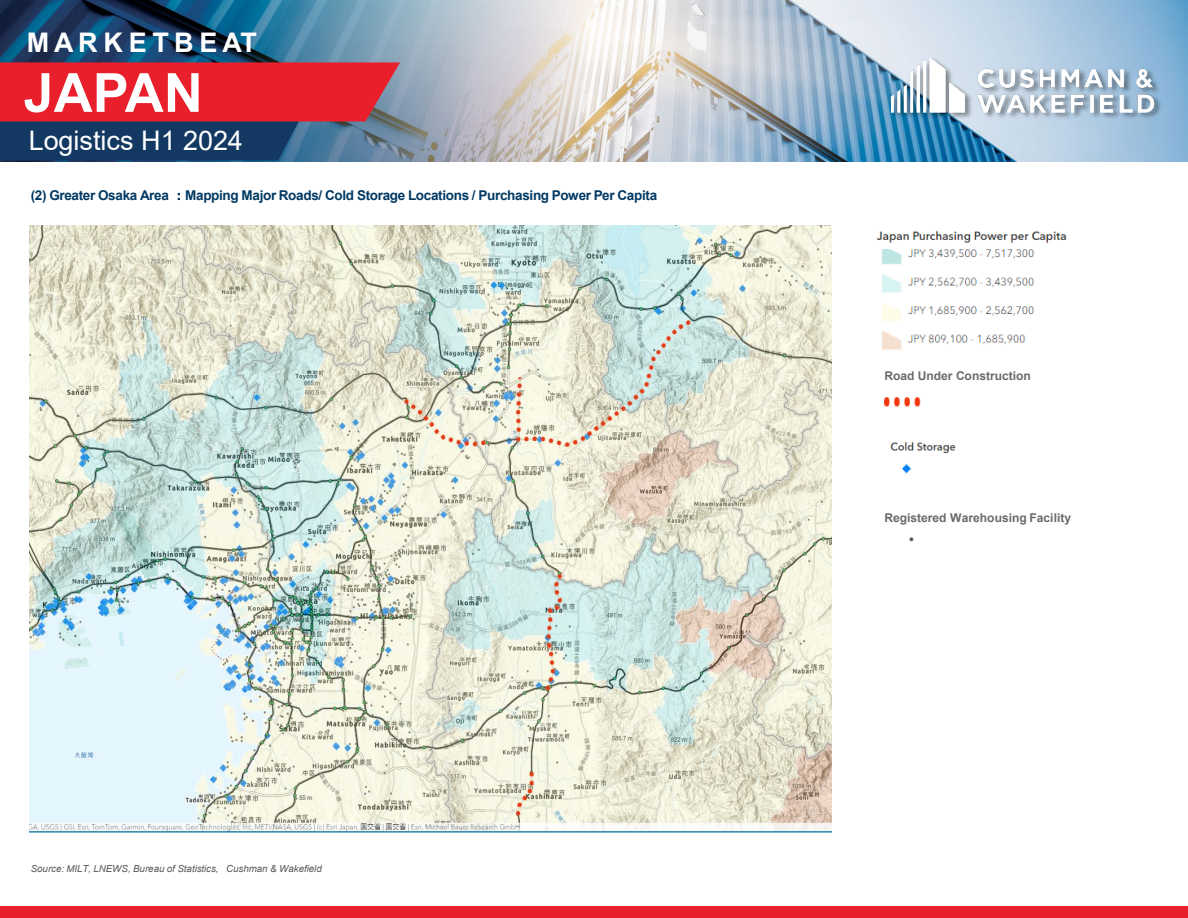
<style>
.page{position:relative;width:1188px;height:918px;background:#fff}
.page>*{position:absolute;margin:0;border:0;box-sizing:border-box;transform-origin:0 0}
.t1{font:700 54px "Arial";color:#fff}
.t2{font:27px "Arial";color:#fff}
.t3{font:700 27px "Arial";letter-spacing:.2em;color:#fff}
.t4{font:700 13.5px "Arial";letter-spacing:-.025em;color:#003963}
.t5{font:700 12px "Arial";color:#696b6b}
.t6{font:italic 9.75px "Arial";color:#58595b}
.s1{font-family:"MS P Gothic";font-weight:400}
</style>
<div class="page">
<img style="left:0;top:0;width:1188px;height:161px">
<svg style="left:0;top:62px;width:400px;height:99px;background:#97334b"></svg>
<div style="left:0;top:907px;width:1188px;height:11px;background:#e91f2c"></div>
<img style="left:852px;top:31px;width:336px;height:127px">
<img style="left:856px;top:34px;width:332px;height:114px">
<img style="left:29px;top:225px;width:802px;height:607px">
<img style="left:884px;top:397px;width:37px;height:10px">
<img style="left:891px;top:441px;width:65px;height:33px">
<img style="left:881px;top:249px;width:154px;height:101px">
<img style="left:876px;top:230px;width:191px;height:13px">
<img style="left:909px;top:537px;width:5px;height:5px">
<h2 class="t3" style="left:27px;top:23px;width:231px">MARKETBEAT</h2>
<h1 class="t1" style="left:24px;top:55px;width:181px">JAPAN</h1>
<h2 class="t2" style="left:29px;top:122px;width:216px">Logistics H1 2024</h2>
<p class="t4" style="left:31px;top:185px;width:628px">(2) Greater Osaka Area <span class="s1">：</span> Mapping Major Roads/ Cold Storage Locations / Purchasing Power Per Capita</p>
<p class="t6" style="left:31px;top:862px;width:293px">Source: MILT, LNEWS, Bureau of Statistics, Cushman &amp; Wakefield</p>
<p class="t5" style="left:885px;top:367px;width:148px">Road Under Construction</p>
<p class="t5" style="left:885px;top:509px;width:188px">Registered Warehousing Facility</p>
</div>
